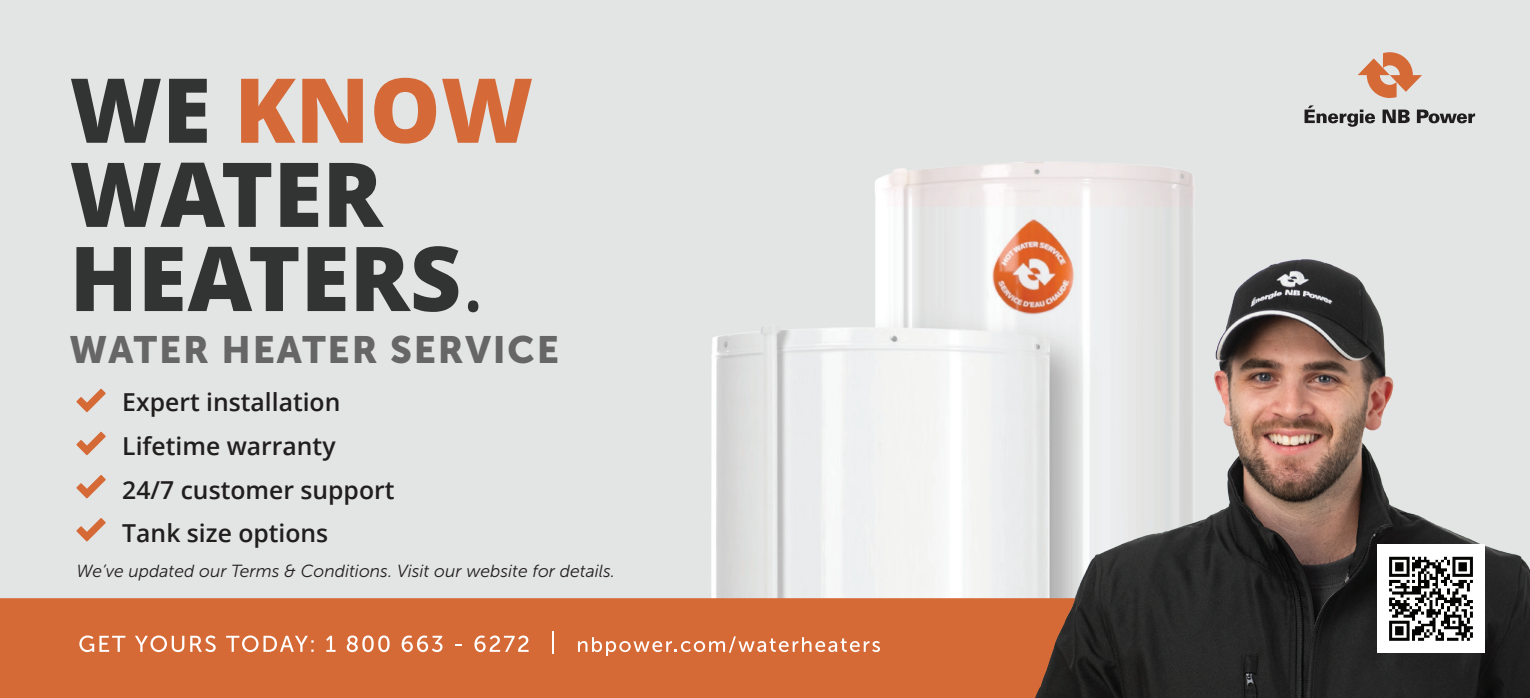
<style>
.page{position:relative;width:1530px;height:698px;background:#e3e4e4}
.page>*{position:absolute;margin:0;border:0;box-sizing:border-box;transform-origin:0 0}
.t1{font:800 89.5px/84px "Open Sans";color:#323333}
.t2{font:37.75px "Museo Sans 900";letter-spacing:.05em;color:#676666}
.t3{font:600 24.75px/43.5px "Open Sans";color:#211e1e}
.t4{font:italic 17.5px "Museo Sans 300";color:#231f20}
.s1{color:#d56937}
.s2{font-weight:400}
</style>
<div class="page">
<svg style="left:1358px;top:52px;width:64px;height:46px"></svg>
<svg style="left:1305px;top:105px;width:70px;height:22px"></svg>
<svg style="left:1383px;top:110px;width:27px;height:13px"></svg>
<svg style="left:1417px;top:110px;width:58px;height:13px"></svg>
<img style="left:711px;top:162px;width:482px;height:436px">
<img style="left:1011px;top:247px;width:519px;height:451px">
<img style="left:1377px;top:545px;width:108px;height:107px">
<svg style="left:76px;top:388px;width:30px;height:24px"></svg>
<svg style="left:76px;top:431px;width:30px;height:24px"></svg>
<svg style="left:76px;top:475px;width:30px;height:23px"></svg>
<svg style="left:76px;top:518px;width:30px;height:23px"></svg>
<div style="left:0;top:598px;width:1075px;height:100px;background:#d56a37"></div>
<svg style="left:578px;top:636px;width:302px;height:20px;background:#dd875e"></svg>
<svg style="left:79px;top:635px;width:46px;height:17px"></svg>
<svg style="left:135px;top:635px;width:49px;height:17px"></svg>
<svg style="left:190px;top:635px;width:26px;height:17px"></svg>
<svg style="left:226px;top:635px;width:88px;height:17px"></svg>
<svg style="left:326px;top:635px;width:10px;height:16px"></svg>
<svg style="left:347px;top:635px;width:43px;height:17px"></svg>
<svg style="left:402px;top:635px;width:41px;height:17px"></svg>
<svg style="left:455px;top:644px;width:7px;height:2px"></svg>
<svg style="left:474px;top:635px;width:55px;height:17px"></svg>
<svg style="left:551px;top:631px;width:3px;height:24px"></svg>
<h1 class="t1" style="left:70px;top:63px;width:465px">WE <span class="s1">KNOW<br></span>WATER<br>HEATERS<span class="s2">.</span></h1>
<h2 class="t2" style="left:70px;top:328px;width:491px">WATER HEATER SERVICE</h2>
<p class="t3" style="left:122px;top:380px;width:274px">Expert installation<br>Lifetime warranty<br>24/7 customer support<br>Tank size options</p>
<p class="t4" style="left:76px;top:561px;width:540px">We’ve updated our Terms &amp; Conditions. Visit our website for details.</p>
</div>
